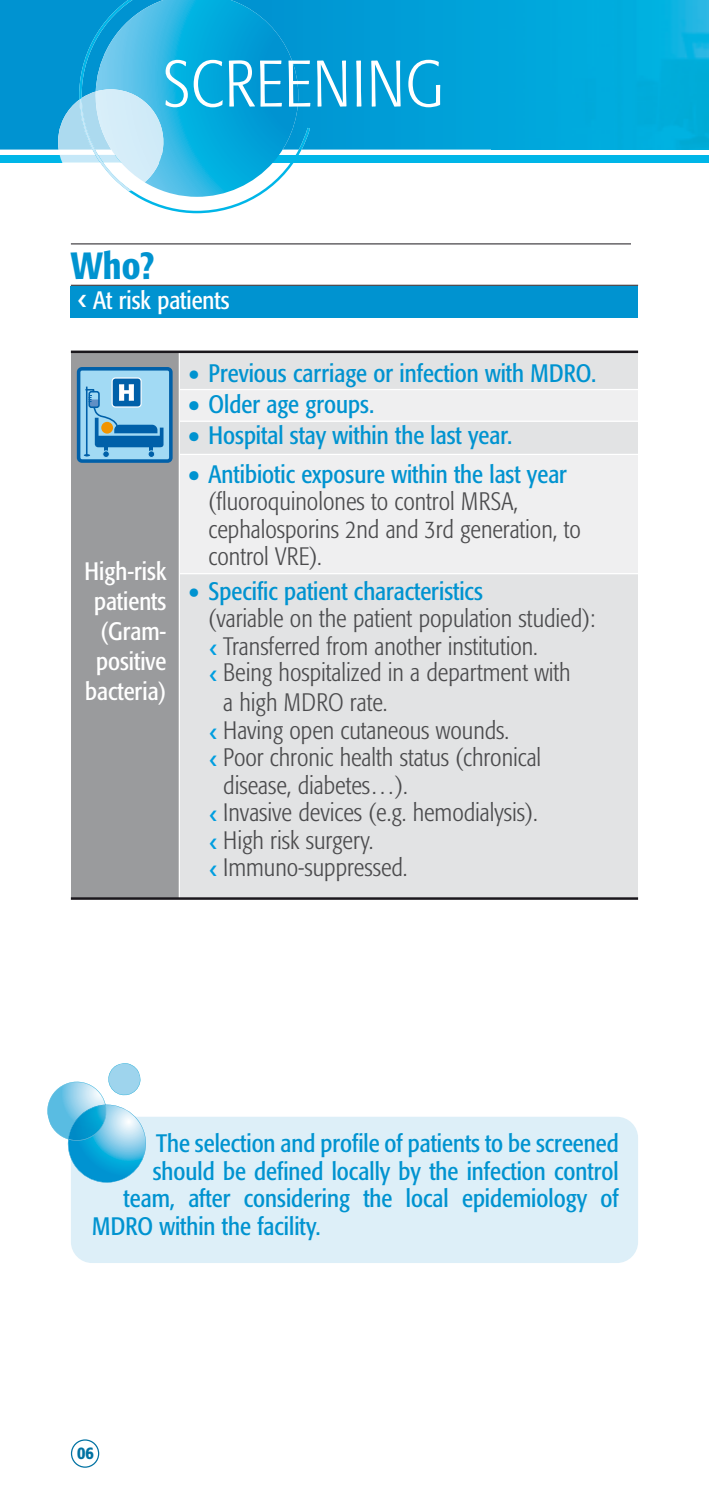
<style>
.page{position:relative;width:709px;height:1489px;background:#fff}
.page>*{position:absolute;margin:0;border:0;box-sizing:border-box;transform-origin:0 0}
.t1{font:300 condensed 65px "Formata";letter-spacing:.02em;color:#fff}
.t2{font:500 condensed 37.5px "Formata";color:#0093d0}
.t3{font:300 condensed 25px/27.5px "Formata";color:#4b4b4d}
.t4{font:condensed 25px "Formata";color:#0093d0}
.t5{font:condensed 25px/30px "Formata";color:#fff;text-align:right}
.t6{font:500 condensed 17.5px "Formata";color:#0072a2}
.s1{font-weight:300;font-size:35px}
.s2{font-size:35px}
.s3{font-weight:400;font-size:35px;color:#0093d0}
.s4{font-weight:400;color:#0093d0}
</style>
<div class="page">
<div style="left:180px;top:352px;width:458px;height:532px;background:#efeff0"></div>
<div style="left:180px;top:574px;width:458px;height:324px;background:#e2e3e4"></div>
<div style="left:180px;top:352px;width:458px;height:37px;background:#e2e3e4"></div>
<div style="left:180px;top:422px;width:458px;height:32px;background:#e2e3e4"></div>
<div style="left:71px;top:285px;width:567px;height:32px;background:#0093d0"></div>
<hr style="left:71px;top:285px;width:567px;height:1px;background:#1a171c">
<div style="left:71px;top:1439px;width:28px;height:28px;border:2px solid #0072a2;border-radius:50%"></div>
<div style="left:0;top:0;width:491px;height:149px;background:#009bd6"></div>
<div style="left:0;top:155px;width:709px;height:7px;background:#00b6e8"></div>
<div style="left:491px;top:0;width:218px;height:149px;background:#00abdc"></div>
<svg style="left:79px;top:0;width:231px;height:213px"></svg>
<svg style="left:57px;top:89px;width:114px;height:106px"></svg>
<hr style="left:175px;top:420px;width:483px;height:2px;background:#fff">
<hr style="left:175px;top:454px;width:474px;height:1px;background:#fff">
<hr style="left:175px;top:573px;width:467px;height:1px;background:#fff">
<div style="left:71px;top:352px;width:108px;height:546px;background:#9a9b9d"></div>
<div style="left:79px;top:369px;width:92px;height:92px;background:#a2daf4;border-radius:3px"></div>
<div style="left:77px;top:367px;width:96px;height:96px;border:4px solid #0060a9;border-radius:3px"></div>
<div style="left:112px;top:378px;width:29px;height:29px;background:#0060a9;border-radius:3px"></div>
<div style="left:111px;top:377px;width:31px;height:30px;border:1px solid #fff;border-radius:3px"></div>
<div style="left:102px;top:450px;width:8px;height:8px;border:1px solid #a2daf4;border-radius:50%"></div>
<div style="left:148px;top:450px;width:7px;height:8px;border:1px solid #a2daf4;border-radius:50%"></div>
<svg style="left:84px;top:384px;width:80px;height:73px"></svg>
<hr style="left:180px;top:389px;width:466px;height:1px;background:#fff">
<hr style="left:71px;top:243px;width:560px;height:1px;background:#1a171c">
<hr style="left:71px;top:350px;width:567px;height:3px;background:#1a171c">
<hr style="left:71px;top:897px;width:567px;height:2px;background:#1a171c">
<div style="left:71px;top:1116px;width:567px;height:146px;background:#ddeff8;border-radius:21px"></div>
<svg style="left:47px;top:1063px;width:103px;height:120px"></svg>
<h1 class="t1" style="left:163px;top:57px;width:282px">SCREENING</h1>
<h2 class="t2" style="left:71px;top:251px;width:85px">Who?</h2>
<p class="t5" style="left:93px;top:287px;width:138px">At risk patients</p>
<p class="t5" style="left:85px;top:558px;width:83px">High-risk patients (Gram&shy;positive bacteria)</p>
<p class="t4" style="left:188px;top:363px;width:410px"><span class="s1">•</span> Previous carriage or infection with MDRO.</p>
<p class="t4" style="left:188px;top:394px;width:187px"><span class="s2">•</span> Older age groups.</p>
<p class="t4" style="left:188px;top:425px;width:325px"><span class="s2">•</span> Hospital stay within the last year.</p>
<p class="t3" style="left:209px;top:462px;width:374px;text-indent:-20px"><span class="s3">•</span> <span class="s4">Antibiotic exposure within the last year </span>(fluoroquinolones to control MRSA, cephalosporins 2nd and 3rd generation, to control VRE).</p>
<p class="t4" style="left:188px;top:580px;width:296px"><span class="s1">•</span> Specific patient characteristics</p>
<p class="t3" style="left:209px;top:606px;width:388px">(variable on the patient population studied):</p>
<p class="t3" style="left:223px;top:634px;width:316px">Transferred from another institution.</p>
<p class="t3" style="left:223px;top:660px;width:349px">Being hospitalized in a department with</p>
<p class="t3" style="left:223px;top:690px;width:319px">a high MDRO rate.<br>Having open cutaneous wounds.<br>Poor chronic health status (chronical disease, diabetes…).<br>Invasive devices (e.g. hemodialysis).<br>High risk surgery.<br>Immuno-suppressed.</p>
<p class="t4" style="left:156px;top:1132px;width:464px">The selection and profile of patients to be screened</p>
<p class="t4" style="left:153px;top:1160px;width:467px">should be defined locally by the infection control</p>
<p class="t4" style="left:124px;top:1187px;width:497px">team, after considering the local epidemiology of</p>
<p class="t4" style="left:92px;top:1215px;width:230px">MDRO within the facility.</p>
<p class="t6" style="left:77px;top:1445px;width:18px">06</p>
</div>
